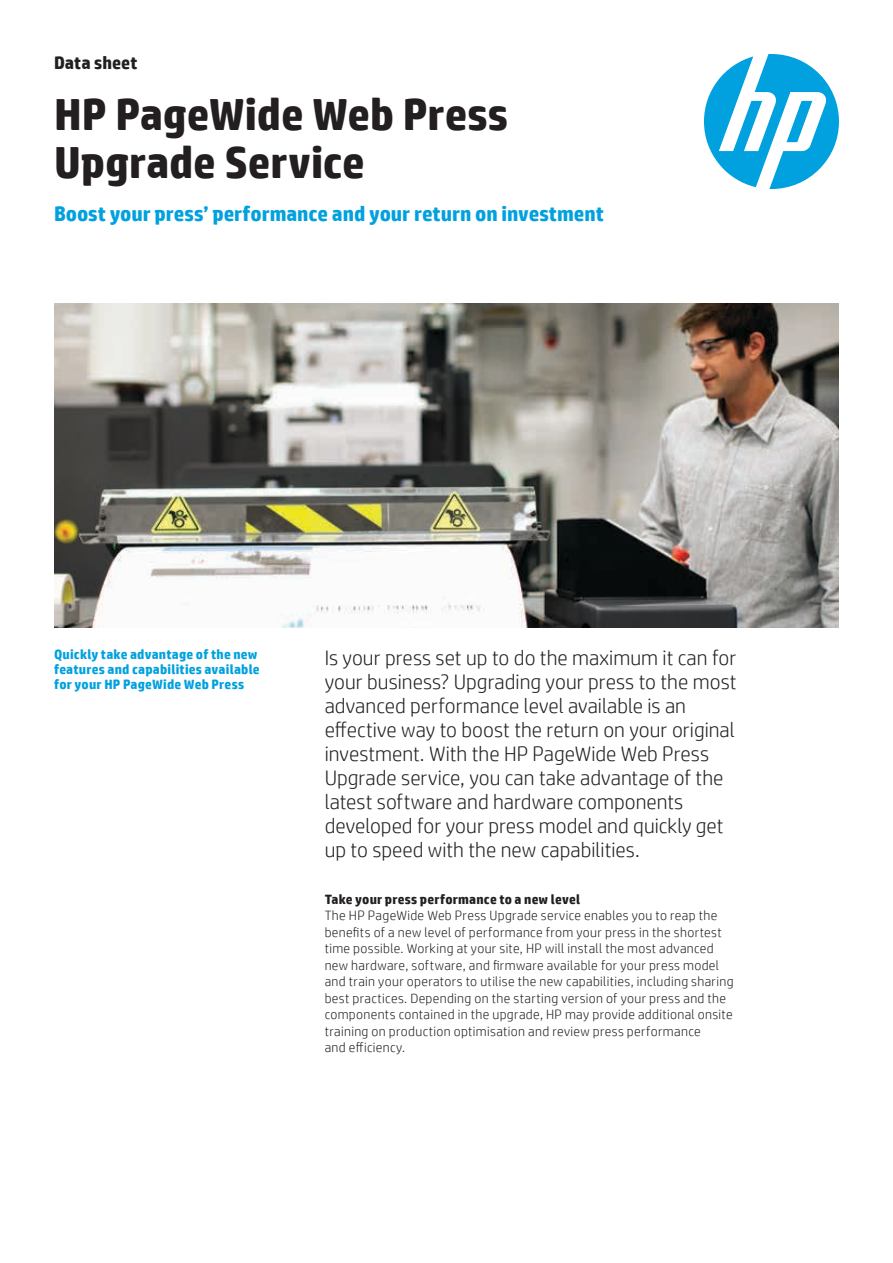
<style>
.page{position:relative;width:893px;height:1263px;background:#fff}
.page>*{position:absolute;margin:0;border:0;box-sizing:border-box;transform-origin:0 0}
.t1{font:700 45px/48px "HP Simplified";letter-spacing:-.005em;color:#231f20}
.t2{font:300 21px/24px "HP Simplified";color:#231f20}
.t3{font:700 21px "HP Simplified";color:#00a1de}
.t4{font:700 18px "HP Simplified";color:#231f20}
.t5{font:300 13.5px/16.5px "HP Simplified";letter-spacing:.025em;color:#231f20}
.t6{font:700 13.5px/15px "HP Simplified";letter-spacing:.015em;color:#00a1de}
.t7{font:700 13.5px "HP Simplified";letter-spacing:.015em;color:#231f20}
</style>
<div class="page">
<svg style="left:704px;top:54px;width:135px;height:135px"></svg>
<img style="left:54px;top:304px;width:785px;height:324px">
<h3 class="t4" style="left:54px;top:51px;width:85px">Data sheet</h3>
<h1 class="t1" style="left:54px;top:91px;width:456px">HP PageWide Web Press<br>Upgrade Service</h1>
<h2 class="t3" style="left:54px;top:200px;width:551px">Boost your press’ performance and your return on investment</h2>
<p class="t6" style="left:54px;top:647px;width:207px">Quickly take advantage of the new features and capabilities available for your HP PageWide Web Press</p>
<p class="t2" style="left:325px;top:645px;width:413px">Is your press set up to do the maximum it can for your business? Upgrading your press to the most advanced performance level available is an effective way to boost the return on your original investment. With the HP PageWide Web Press Upgrade service, you can take advantage of the latest software and hardware components developed for your press model and quickly get up to speed with the new capabilities.</p>
<p class="t7" style="left:325px;top:890px;width:257px">Take your press performance to a new level</p>
<p class="t5" style="left:325px;top:907px;width:410px">The HP PageWide Web Press Upgrade service enables you to reap the benefits of a new level of performance from your press in the shortest time possible. Working at your site, HP will install the most advanced new hardware, software, and firmware available for your press model and train your operators to utilise the new capabilities, including sharing best practices. Depending on the starting version of your press and the components contained in the upgrade, HP may provide additional onsite training on production optimisation and review press performance<br>and efficiency.</p>
</div>
